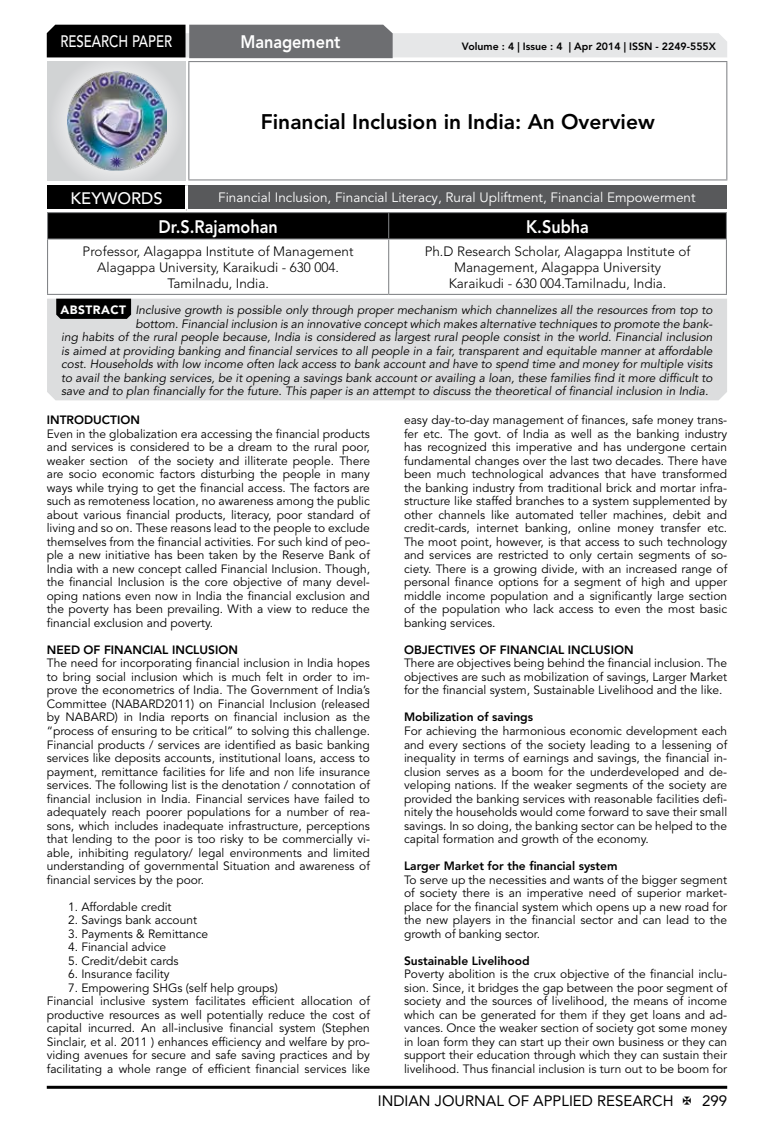
<style>
.page{position:relative;width:774px;height:1136px;background:#fff}
.page>*{position:absolute;margin:0;border:0;box-sizing:border-box;transform-origin:0 0}
.t1{font:800 21px "Avenir LT Std";color:#000}
.t2{font:800 18px "Avenir LT Std";color:#fff;scale:.9 1}
.t3{font:500 16.5px "Avenir LT Std";color:#fff;scale:.8 1}
.t4{font:500 16.5px "Avenir LT Std";color:#fff}
.t5{font:15px "Avenir LT Std";color:#000}
.t6{font:300 13.5px/16.2px "Avenir LT Std";color:#000;text-align:center}
.t7{font:13.5px "Avenir LT Std";color:#fff}
.t8{font:12px/13.5px "Avenir LT Std";color:#000;text-align:justify}
.t9{font:italic 12px "Avenir LT Std";color:#000}
.t10{font:800 12px "Avenir LT Std";color:#000}
.t11{font:800 10.5px "Avenir LT Std";color:#000}
.s1{font-weight:900;font-style:normal;color:#fff}
</style>
<div class="page">
<hr style="left:47px;top:1085px;width:680px;height:3px;background:#000">
<div style="left:48px;top:62px;width:137px;height:118px;background:linear-gradient(to right,#d9dadb,#d9dadb)"></div>
<img style="left:68px;top:71px;width:99px;height:100px">
<svg style="left:47px;top:25px;width:680px;height:33px;background:#979899"></svg>
<hr style="left:188px;top:61px;width:539px;height:1px;background:#808285">
<hr style="left:188px;top:62px;width:1px;height:117px;background:#808285">
<hr style="left:726px;top:62px;width:1px;height:117px;background:#808285">
<hr style="left:188px;top:179px;width:539px;height:1px;background:#808285">
<svg style="left:47px;top:212px;width:680px;height:26px;background:#060606"></svg>
<hr style="left:47px;top:238px;width:342px;height:1px;background:#808285">
<hr style="left:47px;top:239px;width:1px;height:55px;background:#808285">
<hr style="left:389px;top:238px;width:338px;height:1px;background:#808285">
<hr style="left:388px;top:239px;width:1px;height:55px;background:#808285">
<hr style="left:726px;top:239px;width:1px;height:55px;background:#808285">
<hr style="left:47px;top:294px;width:342px;height:1px;background:#808285">
<hr style="left:389px;top:294px;width:338px;height:1px;background:#808285">
<div style="left:47px;top:185px;width:139px;height:25px;background:#000"></div>
<div style="left:186px;top:185px;width:541px;height:25px;background:#58595b"></div>
<hr style="left:185px;top:185px;width:3px;height:24px;background:#fff">
<hr style="left:47px;top:209px;width:139px;height:3px;background:#fff">
<hr style="left:186px;top:209px;width:541px;height:3px;background:#fff">
<div style="left:47px;top:298px;width:680px;height:102px;background:#dcddde"></div>
<svg style="left:56px;top:298px;width:75px;height:21px;background:#0b0b0b"></svg>
<h3 class="t3" style="left:60px;top:32px;width:139px">RESEARCH PAPER</h3>
<h2 class="t2" style="left:240px;top:31px;width:113px">Management</h2>
<p class="t11" style="left:462px;top:41px;width:255px">Volume : 4 | Issue : 4 | Apr 2014 | ISSN - 2249-555X</p>
<h1 class="t1" style="left:261px;top:109px;width:396px">Financial Inclusion in India: An Overview</h1>
<h3 class="t4" style="left:71px;top:189px;width:94px">KEYWORDS</h3>
<p class="t7" style="left:218px;top:189px;width:479px">Financial Inclusion, Financial Literacy, Rural Upliftment, Financial Empowerment</p>
<h2 class="t2" style="left:159px;top:216px;width:134px">Dr.S.Rajamohan</h2>
<h2 class="t2" style="left:526px;top:216px;width:71px">K.Subha</h2>
<p class="t6" style="left:83px;top:243px;width:272px">Professor, Alagappa Institute of Management<br>Alagappa University, Karaikudi - 630 004.<br>Tamilnadu, India.</p>
<p class="t6" style="left:425px;top:243px;width:267px">Ph.D Research Scholar, Alagappa Institute of<br>Management, Alagappa University<br>Karaikudi - 630 004.Tamilnadu, India.</p>
<p class="t9" style="left:60px;top:303px;width:653px"><span class="s1">ABSTRACT</span> Inclusive growth is possible only through proper mechanism which channelizes all the resources from top to</p>
<p class="t9" style="left:135px;top:316px;width:579px">bottom. Financial inclusion is an innovative concept which makes alternative techniques to promote the bank-</p>
<p class="t9" style="left:61px;top:330px;width:653px">ing habits of the rural people because, India is considered as largest rural people consist in the world. Financial inclusion</p>
<p class="t9" style="left:61px;top:343px;width:653px">is aimed at providing banking and financial services to all people in a fair, transparent and equitable manner at affordable</p>
<p class="t9" style="left:61px;top:357px;width:653px">cost. Households with low income often lack access to bank account and have to spend time and money for multiple visits</p>
<p class="t9" style="left:61px;top:370px;width:653px">to avail the banking services, be it opening a savings bank account or availing a loan, these families find it more difficult to</p>
<p class="t9" style="left:61px;top:384px;width:649px">save and to plan financially for the future. This paper is an attempt to discuss the theoretical of financial inclusion in India.</p>
<p class="t10" style="left:47px;top:413px;width:95px">INTRODUCTION</p>
<p class="t8" style="left:47px;top:427px;width:325px">Even in the globalization era accessing the financial products and services is considered to be a dream to the rural poor, weaker section of the society and illiterate people. There are socio economic factors disturbing the people in many ways while trying to get the financial access. The factors are such as remoteness location, no awareness among the public about various financial products, literacy, poor standard of living and so on. These reasons lead to the people to exclude themselves from the financial activities. For such kind of peo&shy;ple a new initiative has been taken by the Reserve Bank of India with a new concept called Financial Inclusion. Though, the financial Inclusion is the core objective of many devel&shy;oping nations even now in India the financial exclusion and the poverty has been prevailing. With a view to reduce the financial exclusion and poverty.</p>
<p class="t10" style="left:47px;top:642px;width:193px">NEED OF FINANCIAL INCLUSION</p>
<p class="t8" style="left:47px;top:656px;width:325px">The need for incorporating financial inclusion in India hopes to bring social inclusion which is much felt in order to im&shy;prove the econometrics of India. The Government of India’s Committee (NABARD2011) on Financial Inclusion (released by NABARD) in India reports on financial inclusion as the “process of ensuring to be critical” to solving this challenge.<br>Financial products / services are identified as basic banking services like deposits accounts, institutional loans, access to payment, remittance facilities for life and non life insurance services. The following list is the denotation / connotation of financial inclusion in India. Financial services have failed to adequately reach poorer populations for a number of rea&shy;sons, which includes inadequate infrastructure, perceptions that lending to the poor is too risky to be commercially vi&shy;able, inhibiting regulatory/ legal environments and limited understanding of governmental Situation and awareness of financial services by the poor.</p>
<p class="t8" style="left:68px;top:899px;width:105px">1. Affordable credit</p>
<p class="t8" style="left:68px;top:913px;width:130px">2. Savings bank account</p>
<p class="t8" style="left:68px;top:926px;width:142px">3. Payments &amp; Remittance</p>
<p class="t8" style="left:68px;top:940px;width:100px">4. Financial advice</p>
<p class="t8" style="left:68px;top:953px;width:112px">5. Credit/debit cards</p>
<p class="t8" style="left:68px;top:967px;width:103px">6. Insurance facility</p>
<p class="t8" style="left:47px;top:980px;width:325px;text-align:left;text-indent:21px">7. Empowering SHGs (self help groups)<br>Financial inclusive system facilitates efficient allocation of productive resources as well potentially reduce the cost of capital incurred. An all-inclusive financial system (Stephen Sinclair, et al. 2011 ) enhances efficiency and welfare by pro&shy;viding avenues for secure and safe saving practices and by facilitating a whole range of efficient financial services like</p>
<p class="t8" style="left:404px;top:413px;width:325px">easy day-to-day management of finances, safe money trans&shy;fer etc. The govt. of India as well as the banking industry has recognized this imperative and has undergone certain fundamental changes over the last two decades. There have been much technological advances that have transformed the banking industry from traditional brick and mortar infra&shy;structure like staffed branches to a system supplemented by other channels like automated teller machines, debit and credit-cards, internet banking, online money transfer etc.<br>The moot point, however, is that access to such technology and services are restricted to only certain segments of so&shy;ciety. There is a growing divide, with an increased range of personal finance options for a segment of high and upper middle income population and a significantly large section of the population who lack access to even the most basic banking services.</p>
<p class="t10" style="left:404px;top:642px;width:231px">OBJECTIVES OF FINANCIAL INCLUSION</p>
<p class="t8" style="left:404px;top:656px;width:325px">There are objectives being behind the financial inclusion. The objectives are such as mobilization of savings, Larger Market for the financial system, Sustainable Livelihood and the like.</p>
<p class="t10" style="left:404px;top:710px;width:131px">Mobilization of savings</p>
<p class="t8" style="left:404px;top:724px;width:325px">For achieving the harmonious economic development each and every sections of the society leading to a lessening of inequality in terms of earnings and savings, the financial in&shy;clusion serves as a boom for the underdeveloped and de&shy;veloping nations. If the weaker segments of the society are provided the banking services with reasonable facilities defi&shy;nitely the households would come forward to save their small savings. In so doing, the banking sector can be helped to the capital formation and growth of the economy.</p>
<p class="t10" style="left:404px;top:858px;width:215px">Larger Market for the financial system</p>
<p class="t8" style="left:404px;top:872px;width:325px">To serve up the necessities and wants of the bigger segment of society there is an imperative need of superior market&shy;place for the financial system which opens up a new road for the new players in the financial sector and can lead to the growth of banking sector.</p>
<p class="t10" style="left:404px;top:953px;width:127px">Sustainable Livelihood</p>
<p class="t8" style="left:404px;top:967px;width:325px">Poverty abolition is the crux objective of the financial inclu&shy;sion. Since, it bridges the gap between the poor segment of society and the sources of livelihood, the means of income which can be generated for them if they get loans and ad&shy;vances. Once the weaker section of society got some money in loan form they can start up their own business or they can support their education through which they can sustain their livelihood. Thus financial inclusion is turn out to be boom for</p>
<p class="t5" style="left:378px;top:1091px;width:297px">INDIAN JOURNAL OF APPLIED RESEARCH</p>
<p class="t5" style="left:702px;top:1091px;width:27px">299</p>
</div>
